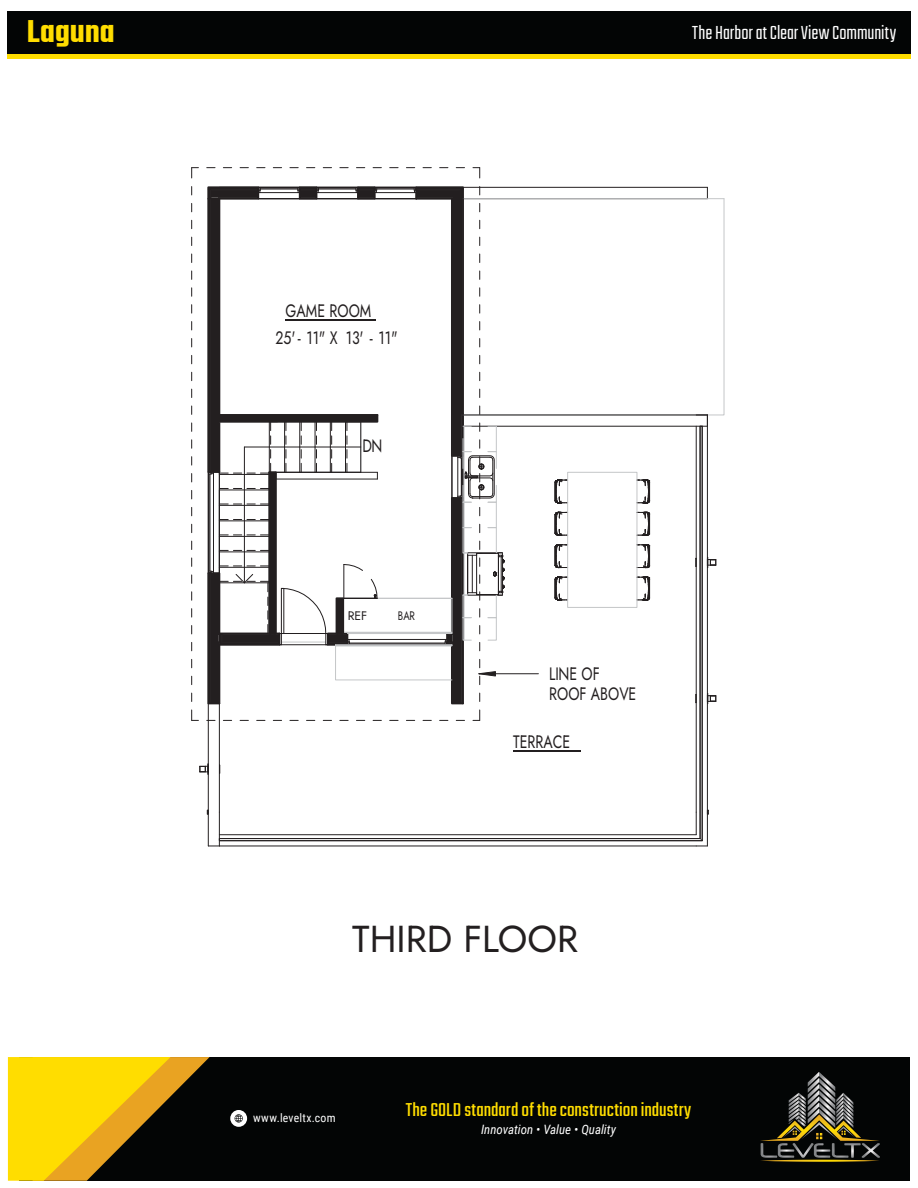
<style>
.page{position:relative;width:918px;height:1188px;background:#fff}
.page>*{position:absolute;margin:0;border:0;box-sizing:border-box;transform-origin:0 0}
.t1{font:37.5px "Jost";color:#231f20}
.t2{font:600 34.5px "Teko";letter-spacing:-.005em;color:#fd0}
.t3{font:300 21px "Teko";color:#fff}
.t4{font:20.7px "Teko";color:#fd0}
.t5{font:18px/20.4px "Jost";color:#231f20;scale:.79 1}
.t6{font:17.85px "Jost";color:#231f20;scale:.79 1}
.t7{font:italic 12.9px "Roboto Condensed";color:#fff}
.t8{font:12.3px "Jost";letter-spacing:-.01em;color:#231f20}
.t9{font:12.3px "Jost";letter-spacing:-.01em;color:#231f20;scale:.79 1}
.t10{font:11.85px "Roboto Condensed";letter-spacing:.02em;color:#fff}
</style>
<div class="page">
<div style="left:7px;top:11px;width:904px;height:46px;background:#030505"></div>
<div style="left:7px;top:54px;width:904px;height:5px;background:#fd0"></div>
<div style="left:20px;top:1057px;width:890px;height:124px;background:#030505"></div>
<svg style="left:8px;top:1057px;width:202px;height:124px"></svg>
<svg style="left:760px;top:1072px;width:120px;height:90px"></svg>
<svg style="left:230px;top:1110px;width:17px;height:17px"></svg>
<svg style="left:554px;top:577px;width:13px;height:24px"></svg>
<svg style="left:554px;top:544px;width:13px;height:24px"></svg>
<svg style="left:554px;top:512px;width:13px;height:24px"></svg>
<svg style="left:554px;top:480px;width:13px;height:24px"></svg>
<svg style="left:637px;top:577px;width:14px;height:24px"></svg>
<svg style="left:637px;top:544px;width:14px;height:24px"></svg>
<svg style="left:637px;top:512px;width:13px;height:24px"></svg>
<svg style="left:637px;top:480px;width:13px;height:24px"></svg>
<hr style="left:707px;top:812px;width:1px;height:34px;background:#231f20">
<div style="left:567px;top:472px;width:70px;height:136px;border:1px solid #c4c6c8"></div>
<hr style="left:219px;top:187px;width:488px;height:1px;background:#231f20">
<hr style="left:219px;top:846px;width:477px;height:1px;background:#231f20">
<hr style="left:219px;top:834px;width:477px;height:1px;background:#231f20">
<svg style="left:505px;top:198px;width:220px;height:218px"></svg>
<hr style="left:463px;top:415px;width:244px;height:1px;background:#231f20">
<hr style="left:463px;top:426px;width:244px;height:1px;background:#231f20">
<hr style="left:702px;top:426px;width:1px;height:415px;background:#231f20">
<hr style="left:219px;top:840px;width:483px;height:1px;background:#231f20">
<hr style="left:700px;top:426px;width:1px;height:413px;background:#231f20">
<hr style="left:219px;top:838px;width:481px;height:1px;background:#231f20">
<svg style="left:200px;top:764px;width:8px;height:11px"></svg>
<hr style="left:208px;top:703px;width:1px;height:109px;background:#231f20">
<hr style="left:219px;top:703px;width:1px;height:109px;background:#231f20">
<hr style="left:208px;top:812px;width:1px;height:34px;background:#231f20">
<svg style="left:208px;top:839px;width:12px;height:8px"></svg>
<hr style="left:219px;top:812px;width:1px;height:34px;background:#231f20">
<svg style="left:708px;top:693px;width:9px;height:11px"></svg>
<svg style="left:708px;top:557px;width:9px;height:11px"></svg>
<hr style="left:707px;top:415px;width:1px;height:397px;background:#231f20">
<svg style="left:696px;top:415px;width:11px;height:12px"></svg>
<hr style="left:696px;top:426px;width:1px;height:386px;background:#231f20">
<svg style="left:696px;top:810px;width:13px;height:30px"></svg>
<svg style="left:473px;top:167px;width:7px;height:11px"></svg>
<svg style="left:191px;top:710px;width:7px;height:11px"></svg>
<svg style="left:191px;top:167px;width:7px;height:11px"></svg>
<hr style="left:513px;top:750px;width:68px;height:2px;background:#231f20">
<svg style="left:206px;top:186px;width:299px;height:535px"></svg>
<hr style="left:479px;top:673px;width:59px;height:1px;background:#231f20">
<div style="left:276px;top:328px;width:22px;height:20px;background:#fff"></div>
<div style="left:298px;top:328px;width:5px;height:20px;background:#fff"></div>
<div style="left:306px;top:328px;width:64px;height:20px;background:#fff"></div>
<div style="left:370px;top:328px;width:5px;height:20px;background:#fff"></div>
<div style="left:379px;top:328px;width:20px;height:20px;background:#fff"></div>
<h2 class="t2" style="left:27px;top:10px;width:90px">Laguna</h2>
<p class="t3" style="left:692px;top:21px;width:205px">The Harbor at Clear View Community</p>
<p class="t5" style="left:286px;top:301px;width:110px">GAME ROOM</p>
<p class="t5" style="left:276px;top:327px;width:156px">25' - 11" X 13' - 11"</p>
<p class="t6" style="left:362px;top:433px;width:27px">DN</p>
<p class="t8" style="left:348px;top:607px;width:21px">REF</p>
<p class="t9" style="left:398px;top:607px;width:23px">BAR</p>
<p class="t5" style="left:549px;top:664px;width:112px">LINE OF<br>ROOF ABOVE</p>
<p class="t5" style="left:513px;top:732px;width:74px">TERRACE</p>
<h1 class="t1" style="left:352px;top:914px;width:227px">THIRD FLOOR</h1>
<p class="t10" style="left:253px;top:1109px;width:84px">www.leveltx.com</p>
<p class="t4" style="left:406px;top:1098px;width:287px">The GOLD standard of the construction industry</p>
<p class="t7" style="left:481px;top:1120px;width:136px">Innovation • Value • Quality</p>
</div>
